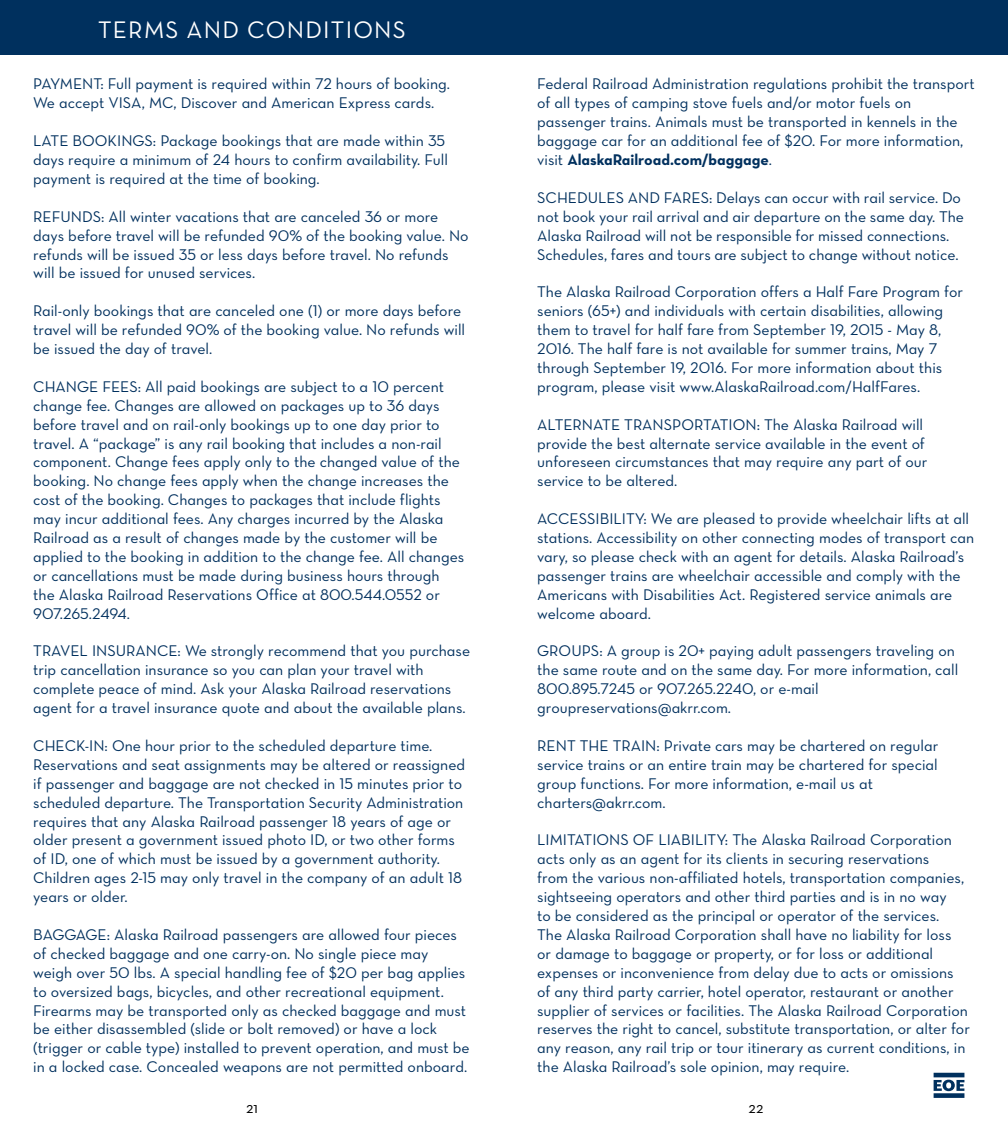
<style>
.page{position:relative;width:1008px;height:1134px;background:#fff}
.page>*{position:absolute;margin:0;border:0;box-sizing:border-box;transform-origin:0 0}
.t1{font:24.32px "Neutra Text Book Alt";letter-spacing:.05em;color:#fff}
.t2{font:15.75px/18.9px "Neutra Text Book Alt";color:#00305e}
.t3{font:15.75px "Neutra Text Bold Alt";color:#00305e}
.t4{font:15.75px "Neutra Text";color:#000}
.s1{font-family:"Neutra Text Book Alt"}
</style>
<div class="page">
<div style="left:0;top:0;width:1008px;height:54px;background:#00305e"></div>
<svg style="left:934px;top:1080px;width:30px;height:11px"></svg>
<hr style="left:934px;top:1073px;width:30px;height:4px;background:#00305e">
<div style="left:934px;top:1093px;width:30px;height:5px;background:#00305e"></div>
<h1 class="t1" style="left:98px;top:14px;width:309px">TERMS AND CONDITIONS</h1>
<p class="t2" style="left:33px;top:74px;width:418px">PAYMENT: Full payment is required within 72 hours of booking.<br>We accept VISA, MC, Discover and American Express cards.</p>
<p class="t2" style="left:33px;top:131px;width:416px">LATE BOOKINGS: Package bookings that are made within 35 days require a minimum of 24 hours to confirm availability. Full payment is required at the time of booking.</p>
<p class="t2" style="left:33px;top:207px;width:437px">REFUNDS: All winter vacations that are canceled 36 or more days before travel will be refunded 90% of the booking value. No refunds will be issued 35 or less days before travel. No refunds will be issued for unused services.</p>
<p class="t2" style="left:33px;top:301px;width:433px">Rail-only bookings that are canceled one (1) or more days before travel will be refunded 90% of the booking value. No refunds will be issued the day of travel.</p>
<p class="t2" style="left:33px;top:377px;width:433px">CHANGE FEES: All paid bookings are subject to a 10 percent change fee. Changes are allowed on packages up to 36 days before travel and on rail-only bookings up to one day prior to travel. A “package” is any rail booking that includes a non-rail component. Change fees apply only to the changed value of the booking. No change fees apply when the change increases the cost of the booking. Changes to packages that include flights may incur additional fees. Any charges incurred by the Alaska Railroad as a result of changes made by the customer will be applied to the booking in addition to the change fee. All changes or cancellations must be made during business hours through the Alaska Railroad Reservations Office at 800.544.0552 or 907.265.2494.</p>
<p class="t2" style="left:33px;top:641px;width:438px">TRAVEL INSURANCE: We strongly recommend that you purchase trip cancellation insurance so you can plan your travel with complete peace of mind. Ask your Alaska Railroad reservations agent for a travel insurance quote and about the available plans.</p>
<p class="t2" style="left:33px;top:736px;width:434px">CHECK-IN: One hour prior to the scheduled departure time.<br>Reservations and seat assignments may be altered or reassigned if passenger and baggage are not checked in 15 minutes prior to scheduled departure. The Transportation Security Administration requires that any Alaska Railroad passenger 18 years of age or older present a government issued photo ID, or two other forms of ID, one of which must be issued by a government authority.<br>Children ages 2-15 may only travel in the company of an adult 18 years or older.</p>
<p class="t2" style="left:33px;top:925px;width:438px">BAGGAGE: Alaska Railroad passengers are allowed four pieces of checked baggage and one carry-on. No single piece may weigh over 50 lbs. A special handling fee of $20 per bag applies to oversized bags, bicycles, and other recreational equipment.<br>Firearms may be transported only as checked baggage and must be either disassembled (slide or bolt removed) or have a lock (trigger or cable type) installed to prevent operation, and must be in a locked case. Concealed weapons are not permitted onboard.</p>
<p class="t2" style="left:537px;top:74px;width:439px">Federal Railroad Administration regulations prohibit the transport of all types of camping stove fuels and/or motor fuels on passenger trains. Animals must be transported in kennels in the baggage car for an additional fee of $20. For more information,</p>
<p class="t3" style="left:537px;top:150px;width:236px"><span class="s1">visit</span> AlaskaRailroad.com/baggage<span class="s1">.</span></p>
<p class="t2" style="left:537px;top:188px;width:428px">SCHEDULES AND FARES: Delays can occur with rail service. Do not book your rail arrival and air departure on the same day. The Alaska Railroad will not be responsible for missed connections.<br>Schedules, fares and tours are subject to change without notice.</p>
<p class="t2" style="left:537px;top:282px;width:427px">The Alaska Railroad Corporation offers a Half Fare Program for seniors (65+) and individuals with certain disabilities, allowing them to travel for half fare from September 19, 2015 - May 8, 2016. The half fare is not available for summer trains, May 7 through September 19, 2016. For more information about this program, please visit www.AlaskaRailroad.com/HalfFares.</p>
<p class="t2" style="left:537px;top:415px;width:392px">ALTERNATE TRANSPORTATION: The Alaska Railroad will provide the best alternate service available in the event of unforeseen circumstances that may require any part of our service to be altered.</p>
<p class="t2" style="left:537px;top:509px;width:439px">ACCESSIBILITY: We are pleased to provide wheelchair lifts at all stations. Accessibility on other connecting modes of transport can vary, so please check with an agent for details. Alaska Railroad’s passenger trains are wheelchair accessible and comply with the Americans with Disabilities Act. Registered service animals are welcome aboard.</p>
<p class="t2" style="left:537px;top:641px;width:423px">GROUPS: A group is 20+ paying adult passengers traveling on the same route and on the same day. For more information, call 800.895.7245 or 907.265.2240, or e-mail groupreservations@akrr.com.</p>
<p class="t2" style="left:537px;top:736px;width:403px">RENT THE TRAIN: Private cars may be chartered on regular service trains or an entire train may be chartered for special group functions. For more information, e-mail us at charters@akrr.com.</p>
<p class="t2" style="left:537px;top:830px;width:434px">LIMITATIONS OF LIABILITY: The Alaska Railroad Corporation acts only as an agent for its clients in securing reservations<br>from the various non-affiliated hotels, transportation companies, sightseeing operators and other third parties and is in no way<br>to be considered as the principal or operator of the services.<br>The Alaska Railroad Corporation shall have no liability for loss<br>or damage to baggage or property, or for loss or additional expenses or inconvenience from delay due to acts or omissions of any third party carrier, hotel operator, restaurant or another supplier of services or facilities. The Alaska Railroad Corporation reserves the right to cancel, substitute transportation, or alter for any reason, any rail trip or tour itinerary as current conditions, in the Alaska Railroad’s sole opinion, may require.</p>
<p class="t4" style="left:246px;top:1098px;width:13px">21</p>
<p class="t4" style="left:749px;top:1098px;width:16px">22</p>
</div>
